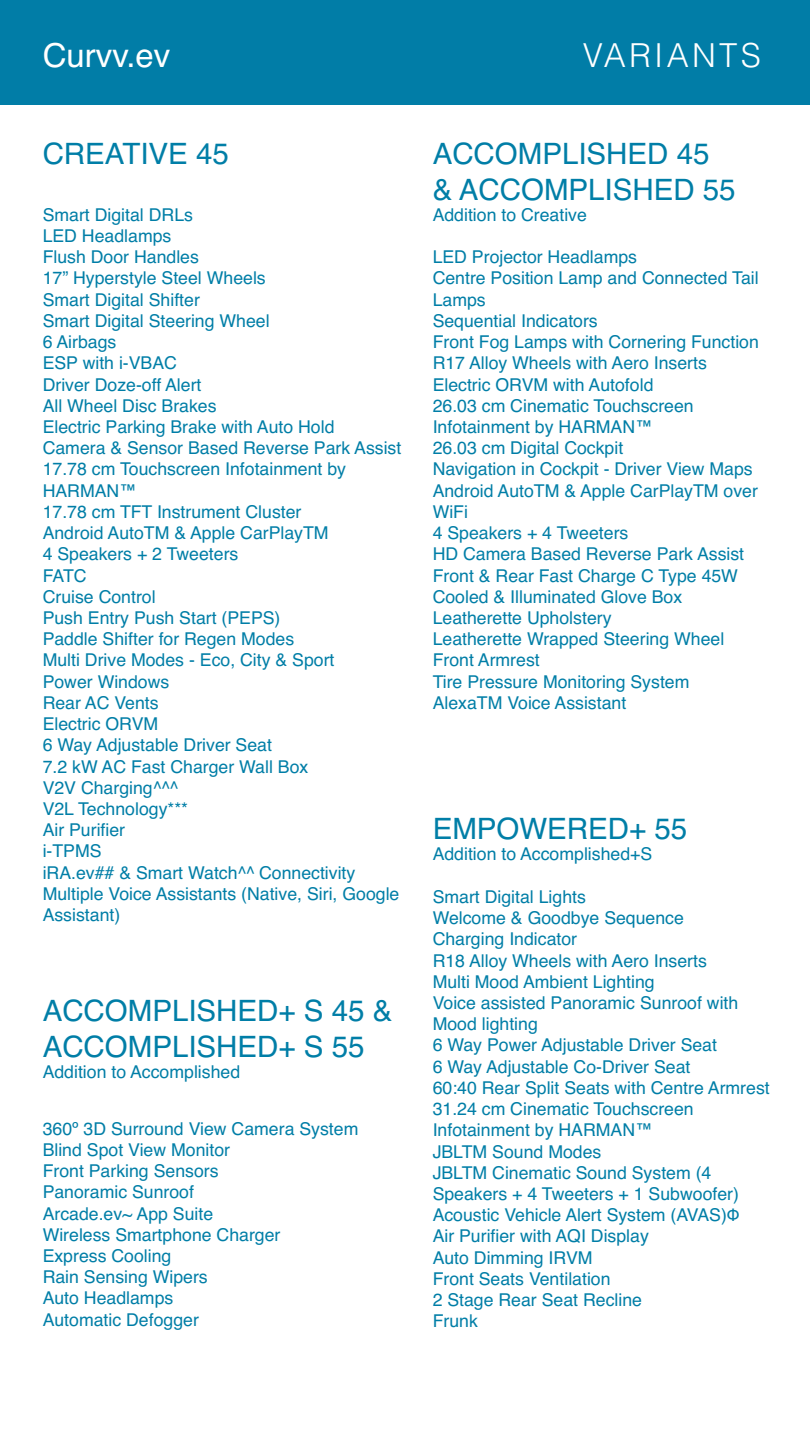
<style>
.page{position:relative;width:810px;height:1440px;background:#fff}
.page>*{position:absolute;margin:0;border:0;box-sizing:border-box;transform-origin:0 0}
.t1{font:33px "Helvetica";color:#fff}
.t2{font:300 33px "Helvetica";letter-spacing:.1em;color:#fff}
.t3{font:29.47px/35.4px "Helvetica";color:#007ea7}
.t4{font:17.7px/21.2px "Helvetica";color:#007ea7}
</style>
<div class="page">
<div style="left:0;top:0;width:810px;height:105px;background:#017da7"></div>
<h1 class="t1" style="left:43px;top:42px;width:129px">Curvv.ev</h1>
<h1 class="t2" style="left:583px;top:36px;width:180px">VARIANTS</h1>
<h2 class="t3" style="left:43px;top:139px;width:188px">CREATIVE 45</h2>
<p class="t4" style="left:43px;top:206px;width:360px">Smart Digital DRLs<br>LED Headlamps<br>Flush Door Handles<br>17” Hyperstyle Steel Wheels<br>Smart Digital Shifter<br>Smart Digital Steering Wheel<br>6 Airbags<br>ESP with i-VBAC<br>Driver Doze-off Alert<br>All Wheel Disc Brakes<br>Electric Parking Brake with Auto Hold<br>Camera &amp; Sensor Based Reverse Park Assist<br>17.78 cm Touchscreen Infotainment by<br>HARMAN™<br>17.78 cm TFT Instrument Cluster<br>Android AutoTM &amp; Apple CarPlayTM<br>4 Speakers + 2 Tweeters<br>FATC<br>Cruise Control<br>Push Entry Push Start (PEPS)<br>Paddle Shifter for Regen Modes<br>Multi Drive Modes - Eco, City &amp; Sport<br>Power Windows<br>Rear AC Vents<br>Electric ORVM<br>6 Way Adjustable Driver Seat<br>7.2 kW AC Fast Charger Wall Box<br>V2V Charging^^^<br>V2L Technology***<br>Air Purifier<br>i-TPMS<br>iRA.ev## &amp; Smart Watch^^ Connectivity<br>Multiple Voice Assistants (Native, Siri, Google<br>Assistant)</p>
<h2 class="t3" style="left:43px;top:996px;width:351px">ACCOMPLISHED+ S 45 &amp;<br>ACCOMPLISHED+ S 55</h2>
<p class="t4" style="left:43px;top:1063px;width:199px">Addition to Accomplished</p>
<p class="t4" style="left:43px;top:1119px;width:317px">360º 3D Surround View Camera System<br>Blind Spot View Monitor<br>Front Parking Sensors<br>Panoramic Sunroof<br>Arcade.ev~ App Suite<br>Wireless Smartphone Charger<br>Express Cooling<br>Rain Sensing Wipers<br>Auto Headlamps<br>Automatic Defogger</p>
<h2 class="t3" style="left:433px;top:139px;width:305px">ACCOMPLISHED 45 &amp; ACCOMPLISHED 55</h2>
<p class="t4" style="left:433px;top:206px;width:156px">Addition to Creative</p>
<p class="t4" style="left:433px;top:248px;width:328px">LED Projector Headlamps<br>Centre Position Lamp and Connected Tail<br>Lamps<br>Sequential Indicators<br>Front Fog Lamps with Cornering Function<br>R17 Alloy Wheels with Aero Inserts<br>Electric ORVM with Autofold<br>26.03 cm Cinematic Touchscreen<br>Infotainment by HARMAN™<br>26.03 cm Digital Cockpit<br>Navigation in Cockpit - Driver View Maps<br>Android AutoTM &amp; Apple CarPlayTM over<br>WiFi<br>4 Speakers + 4 Tweeters<br>HD Camera Based Reverse Park Assist<br>Front &amp; Rear Fast Charge C Type 45W<br>Cooled &amp; Illuminated Glove Box<br>Leatherette Upholstery<br>Leatherette Wrapped Steering Wheel<br>Front Armrest<br>Tire Pressure Monitoring System<br>AlexaTM Voice Assistant</p>
<h2 class="t3" style="left:433px;top:814px;width:256px">EMPOWERED+ 55</h2>
<p class="t4" style="left:433px;top:845px;width:221px">Addition to Accomplished+S</p>
<p class="t4" style="left:433px;top:888px;width:339px">Smart Digital Lights<br>Welcome &amp; Goodbye Sequence<br>Charging Indicator<br>R18 Alloy Wheels with Aero Inserts<br>Multi Mood Ambient Lighting<br>Voice assisted Panoramic Sunroof with<br>Mood lighting<br>6 Way Power Adjustable Driver Seat<br>6 Way Adjustable Co-Driver Seat<br>60:40 Rear Split Seats with Centre Armrest<br>31.24 cm Cinematic Touchscreen<br>Infotainment by HARMAN™<br>JBLTM Sound Modes<br>JBLTM Cinematic Sound System (4<br>Speakers + 4 Tweeters + 1 Subwoofer)<br>Acoustic Vehicle Alert System (AVAS)Φ<br>Air Purifier with AQI Display<br>Auto Dimming IRVM<br>Front Seats Ventilation<br>2 Stage Rear Seat Recline<br>Frunk</p>
</div>
